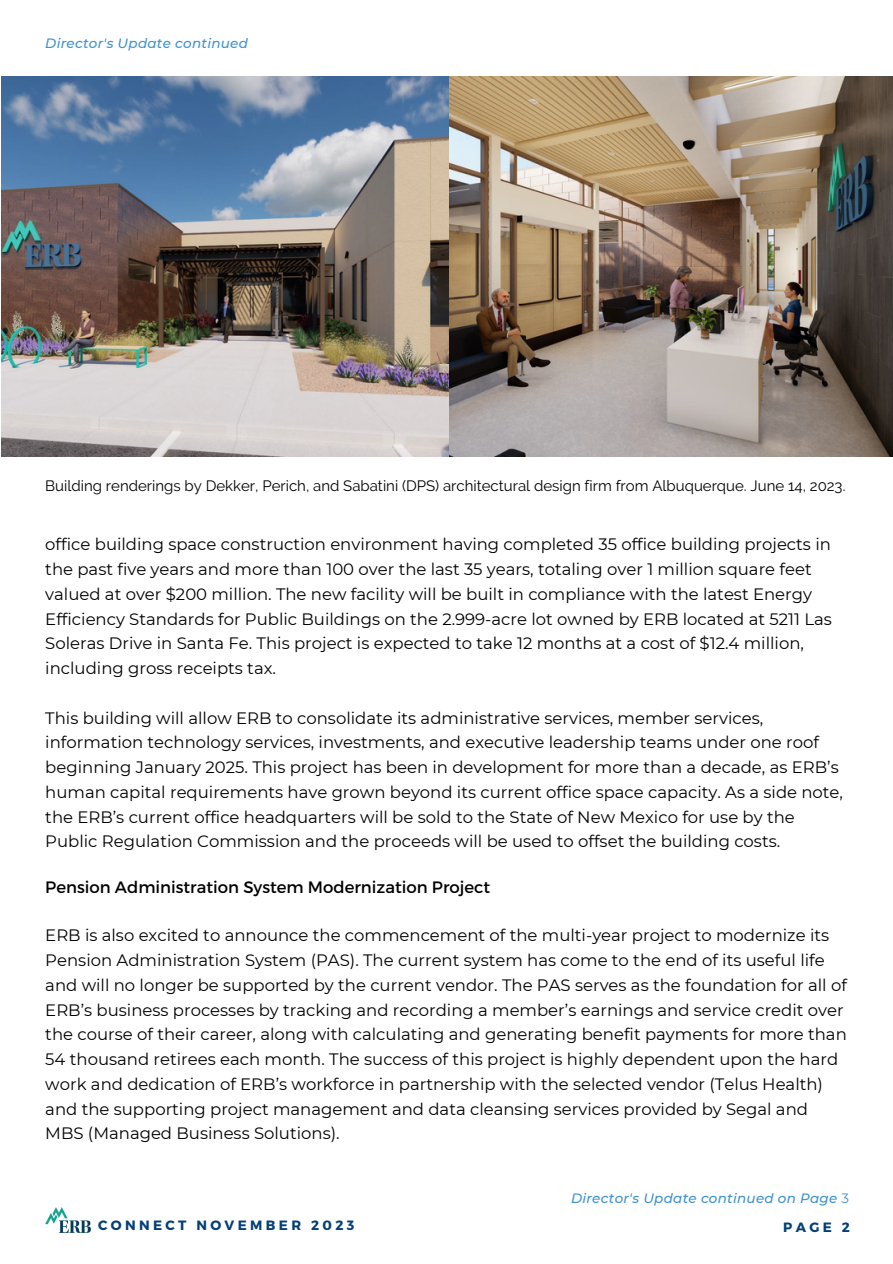
<style>
.page{position:relative;width:893px;height:1264px;background:#fff}
.page>*{position:absolute;margin:0;border:0;box-sizing:border-box;transform-origin:0 0}
.t1{font:16.5px/24.8px "Montserrat";color:#000}
.t2{font:15px "Raleway";color:#000}
.t3{font:italic 500 13.5px "Montserrat";letter-spacing:.02em;color:#3e92cc}
.t4{font:700 13.5px "Montserrat";letter-spacing:.25em;color:#034078}
.s1{font-weight:400;font-style:normal}
</style>
<div class="page">
<img style="left:45px;top:1207px;width:45px;height:25px">
<img style="left:447px;top:77px;width:445px;height:380px">
<img style="left:1px;top:77px;width:448px;height:379px">
<p class="t3" style="left:45px;top:35px;width:204px">Director's Update continued</p>
<p class="t2" style="left:45px;top:477px;width:801px">Building renderings by Dekker, Perich, and Sabatini (DPS) architectural design firm from Albuquerque. June 14, 2023.</p>
<p class="t1" style="left:45px;top:532px;width:788px">office building space construction environment having completed 35 office building projects in the past five years and more than 100 over the last 35 years, totaling over 1 million square feet valued at over $200 million. The new facility will be built in compliance with the latest Energy Efficiency Standards for Public Buildings on the 2.999-acre lot owned by ERB located at 5211 Las Soleras Drive in Santa Fe. This project is expected to take 12 months at a cost of $12.4 million, including gross receipts tax.</p>
<p class="t1" style="left:45px;top:705px;width:799px">This building will allow ERB to consolidate its administrative services, member services, information technology services, investments, and executive leadership teams under one roof beginning January 2025. This project has been in development for more than a decade, as ERB’s human capital requirements have grown beyond its current office space capacity. As a side note, the ERB’s current office headquarters will be sold to the State of New Mexico for use by the Public Regulation Commission and the proceeds will be used to offset the building costs.</p>
<p class="t1" style="left:45px;top:873px;width:446px">Pension Administration System Modernization Project</p>
<p class="t1" style="left:45px;top:923px;width:803px">ERB is also excited to announce the commencement of the multi-year project to modernize its Pension Administration System (PAS). The current system has come to the end of its useful life and will no longer be supported by the current vendor. The PAS serves as the foundation for all of ERB’s business processes by tracking and recording a member’s earnings and service credit over the course of their career, along with calculating and generating benefit payments for more than 54 thousand retirees each month. The success of this project is highly dependent upon the hard work and dedication of ERB’s workforce in partnership with the selected vendor (Telus Health) and the supporting project management and data cleansing services provided by Segal and MBS (Managed Business Solutions).</p>
<p class="t3" style="left:571px;top:1190px;width:280px">Director's Update continued on Page <span class="s1">3</span></p>
<p class="t4" style="left:98px;top:1216px;width:258px">CONNECT NOVEMBER 2023</p>
<p class="t4" style="left:783px;top:1217px;width:68px">PAGE 2</p>
</div>
